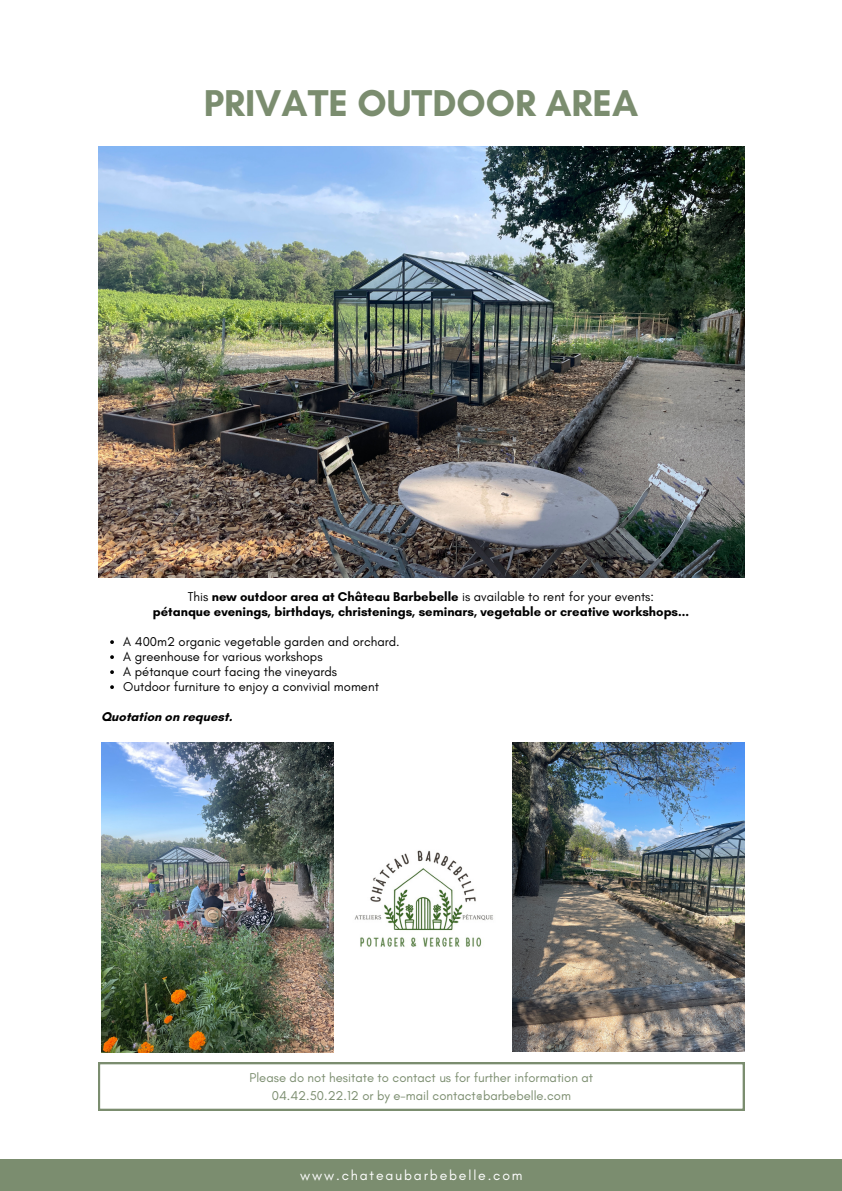
<style>
.page{position:relative;width:842px;height:1191px;background:#fff}
.page>*{position:absolute;margin:0;border:0;box-sizing:border-box;transform-origin:0 0}
.t1{font:700 38px "Glacial Indifference";color:#7b8d6f}
.t2{font:14px "Glacial Indifference";letter-spacing:.13em;color:#fff}
.t3{font:13px "Glacial Indifference";color:#000}
.t4{font:700 13px "Glacial Indifference";color:#000}
.t5{font:13px "Glacial Indifference";color:#7b8d6f}
.s1{font-weight:700}
</style>
<div class="page">
<img style="left:99px;top:147px;width:645px;height:430px">
<svg style="left:110px;top:640px;width:4px;height:4px"></svg>
<svg style="left:110px;top:655px;width:4px;height:4px"></svg>
<svg style="left:110px;top:670px;width:4px;height:4px"></svg>
<svg style="left:110px;top:685px;width:4px;height:4px"></svg>
<img style="left:512px;top:742px;width:232px;height:309px">
<svg style="left:99px;top:1062px;width:645px;height:47px"></svg>
<img style="left:354px;top:850px;width:140px;height:97px">
<div style="left:0;top:1159px;width:842px;height:31px;background:#7b8d6f"></div>
<img style="left:101px;top:742px;width:232px;height:309px">
<p class="t1" style="left:204px;top:79px;width:436px">PRIVATE OUTDOOR AREA</p>
<p class="t3" style="left:188px;top:588px;width:468px">This <span class="s1">new outdoor area at Château Barbebelle</span> is available to rent for your events:</p>
<p class="t4" style="left:153px;top:603px;width:538px">pétanque evenings, birthdays, christenings, seminars, vegetable or creative workshops...</p>
<p class="t3" style="left:123px;top:633px;width:278px">A 400m2 organic vegetable garden and orchard.</p>
<p class="t3" style="left:123px;top:648px;width:201px">A greenhouse for various workshops</p>
<p class="t3" style="left:123px;top:663px;width:215px">A pétanque court facing the vineyards</p>
<p class="t3" style="left:123px;top:678px;width:257px">Outdoor furniture to enjoy a convivial moment</p>
<p class="t4" style="left:101px;top:708px;width:133px">Quotation on request.</p>
<p class="t5" style="left:250px;top:1069px;width:345px">Please do not hesitate to contact us for further information at</p>
<p class="t5" style="left:272px;top:1087px;width:301px">04.42.50.22.12 or by e-mail contact@barbebelle.com</p>
<p class="t2" style="left:300px;top:1166px;width:224px">www.chateaubarbebelle.com</p>
</div>
